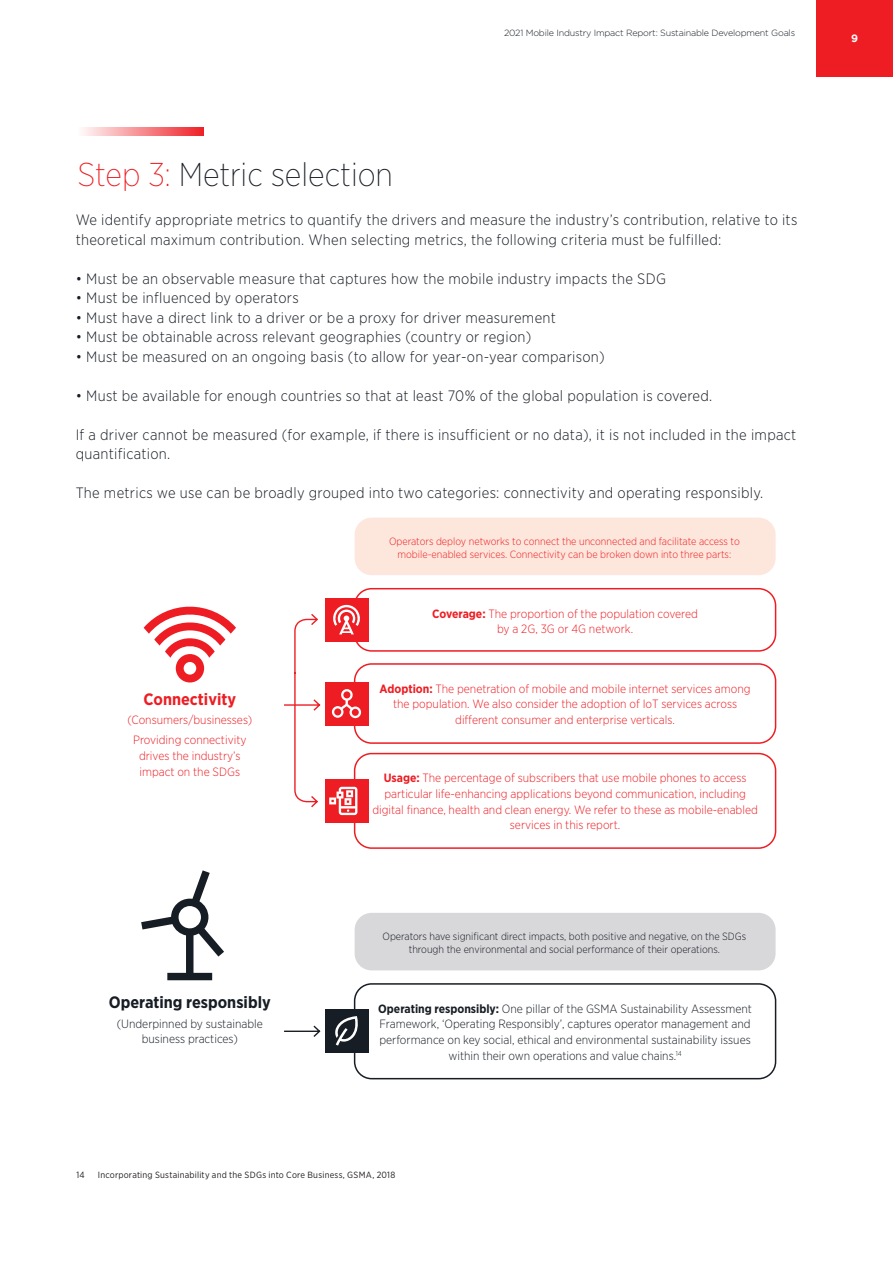
<style>
.page{position:relative;width:893px;height:1263px;background:#fff}
.page>*{position:absolute;margin:0;border:0;box-sizing:border-box;transform-origin:0 0}
.Headline{font:200 33px "Gotham Narrow";color:#171d24}
.Body{font:700 16.5px "Gotham Narrow";color:#171d24}
.Body-2{font:700 16.5px "Gotham Narrow";color:#ee1d23}
.Body-3{font:300 15px/19.5px "Gotham Narrow";letter-spacing:.02em;color:#171d24}
.Body-4{font:300 12px/15.6px "Gotham Narrow";color:#ee1d23;text-align:center}
.Body-5{font:300 12px/15.6px "Gotham Narrow";color:#171d24;text-align:center}
.Body-6{font:300 10.5px/13.6px "Gotham Narrow";color:#ee1d23;text-align:center}
.Body-7{font:300 10.5px/13.6px "Gotham Narrow";color:#171d24;text-align:center}
.t1{font:700 10.5px "Gotham";color:#fff}
.Footnote{font:9px "Gotham Narrow";letter-spacing:.025em;color:#231f20}
.Strapline{font:300 9px "Gotham";letter-spacing:-.02em;color:#171d24}
.s1{color:#ee1d23}
.s2{font-weight:700}
</style>
<div class="page">
<div style="left:354px;top:588px;width:422px;height:64px;border:2px solid #ee1d23;border-radius:17px"></div>
<div style="left:354px;top:983px;width:422px;height:96px;border:2px solid #171d24;border-radius:17px"></div>
<div style="left:355px;top:518px;width:421px;height:57px;background:#fde7dc;border-radius:17px"></div>
<div style="left:355px;top:913px;width:421px;height:57px;background:#d8d7da;border-radius:17px"></div>
<div style="left:354px;top:663px;width:422px;height:81px;border:2px solid #ee1d23;border-radius:17px"></div>
<div style="left:354px;top:753px;width:422px;height:96px;border:2px solid #ee1d23;border-radius:17px"></div>
<svg style="left:284px;top:614px;width:37px;height:194px"></svg>
<svg style="left:144px;top:606px;width:92px;height:76px"></svg>
<svg style="left:284px;top:1025px;width:37px;height:12px"></svg>
<div style="left:325px;top:1009px;width:43px;height:44px;background:#171d24"></div>
<svg style="left:335px;top:1016px;width:23px;height:29px"></svg>
<div style="left:325px;top:598px;width:43px;height:44px;background:#ee1d23"></div>
<svg style="left:333px;top:605px;width:27px;height:29px"></svg>
<div style="left:325px;top:682px;width:43px;height:43px;background:#ee1d23"></div>
<div style="left:325px;top:779px;width:43px;height:44px;background:#ee1d23"></div>
<svg style="left:329px;top:787px;width:28px;height:28px"></svg>
<svg style="left:332px;top:689px;width:29px;height:29px"></svg>
<svg style="left:141px;top:870px;width:83px;height:110px"></svg>
<svg style="left:83px;top:128px;width:121px;height:8px"></svg>
<div style="left:816px;top:0;width:77px;height:77px;background:#ee1d23"></div>
<p class="Strapline" style="left:504px;top:28px;width:293px">2021 Mobile Industry Impact Report: Sustainable Development Goals</p>
<p class="Headline" style="left:77px;top:155px;width:317px"><span class="s1">Step 3:</span> Metric selection</p>
<p class="Body-3" style="left:76px;top:210px;width:723px">We identify appropriate metrics to quantify the drivers and measure the industry’s contribution, relative to its theoretical maximum contribution. When selecting metrics, the following criteria must be fulfilled:</p>
<p class="Body-3" style="left:76px;top:268px;width:592px">• Must be an observable measure that captures how the mobile industry impacts the SDG</p>
<p class="Body-3" style="left:76px;top:288px;width:225px">• Must be influenced by operators</p>
<p class="Body-3" style="left:76px;top:307px;width:482px">• Must have a direct link to a driver or be a proxy for driver measurement</p>
<p class="Body-3" style="left:76px;top:327px;width:457px">• Must be obtainable across relevant geographies (country or region)</p>
<p class="Body-3" style="left:76px;top:346px;width:531px">• Must be measured on an ongoing basis (to allow for year-on-year comparison)</p>
<p class="Body-3" style="left:76px;top:385px;width:638px">• Must be available for enough countries so that at least 70% of the global population is covered.</p>
<p class="Body-3" style="left:76px;top:424px;width:722px">If a driver cannot be measured (for example, if there is insufficient or no data), it is not included in the impact quantification.</p>
<p class="Body-3" style="left:76px;top:483px;width:689px">The metrics we use can be broadly grouped into two categories: connectivity and operating responsibly.</p>
<p class="Body-6" style="left:389px;top:534px;width:352px">Operators deploy networks to connect the unconnected and facilitate access to mobile-enabled services. Connectivity can be broken down into three parts:</p>
<p class="Body-2" style="left:144px;top:688px;width:94px">Connectivity</p>
<p class="Body-4" style="left:127px;top:712px;width:126px">(Consumers/businesses)</p>
<p class="Body-4" style="left:133px;top:732px;width:115px">Providing connectivity drives the industry’s impact on the SDGs</p>
<p class="Body" style="left:109px;top:991px;width:163px">Operating responsibly</p>
<p class="Body-5" style="left:117px;top:1015px;width:148px">(Underpinned by sustainable business practices)</p>
<p class="Body-4" style="left:432px;top:605px;width:267px"><span class="s2">Coverage:</span> The proportion of the population covered by a 2G, 3G or 4G network.</p>
<p class="Body-4" style="left:380px;top:680px;width:373px"><span class="s2">Adoption:</span> The penetration of mobile and mobile internet services among the population. We also consider the adoption of IoT services across different consumer and enterprise verticals.</p>
<p class="Body-4" style="left:372px;top:770px;width:387px"><span class="s2">Usage:</span> The percentage of subscribers that use mobile phones to access particular life-enhancing applications beyond communication, including digital finance, health and clean energy. We refer to these as mobile‑enabled services in this report.</p>
<p class="Body-7" style="left:382px;top:929px;width:365px">Operators have significant direct impacts, both positive and negative, on the SDGs through the environmental and social performance of their operations.</p>
<p class="Body-5" style="left:378px;top:1000px;width:375px"><span class="s2">Operating responsibly:</span> One pillar of the GSMA Sustainability Assessment Framework, ‘Operating Responsibly’, captures operator management and performance on key social, ethical and environmental sustainability issues within their own operations and value chains.<sup>14</sup></p>
<p class="Footnote" style="left:77px;top:1169px;width:10px">14</p>
<p class="Footnote" style="left:98px;top:1169px;width:299px">Incorporating Sustainability and the SDGs into Core Business, GSMA, 2018</p>
<p class="t1" style="left:851px;top:32px;width:8px">9</p>
</div>
